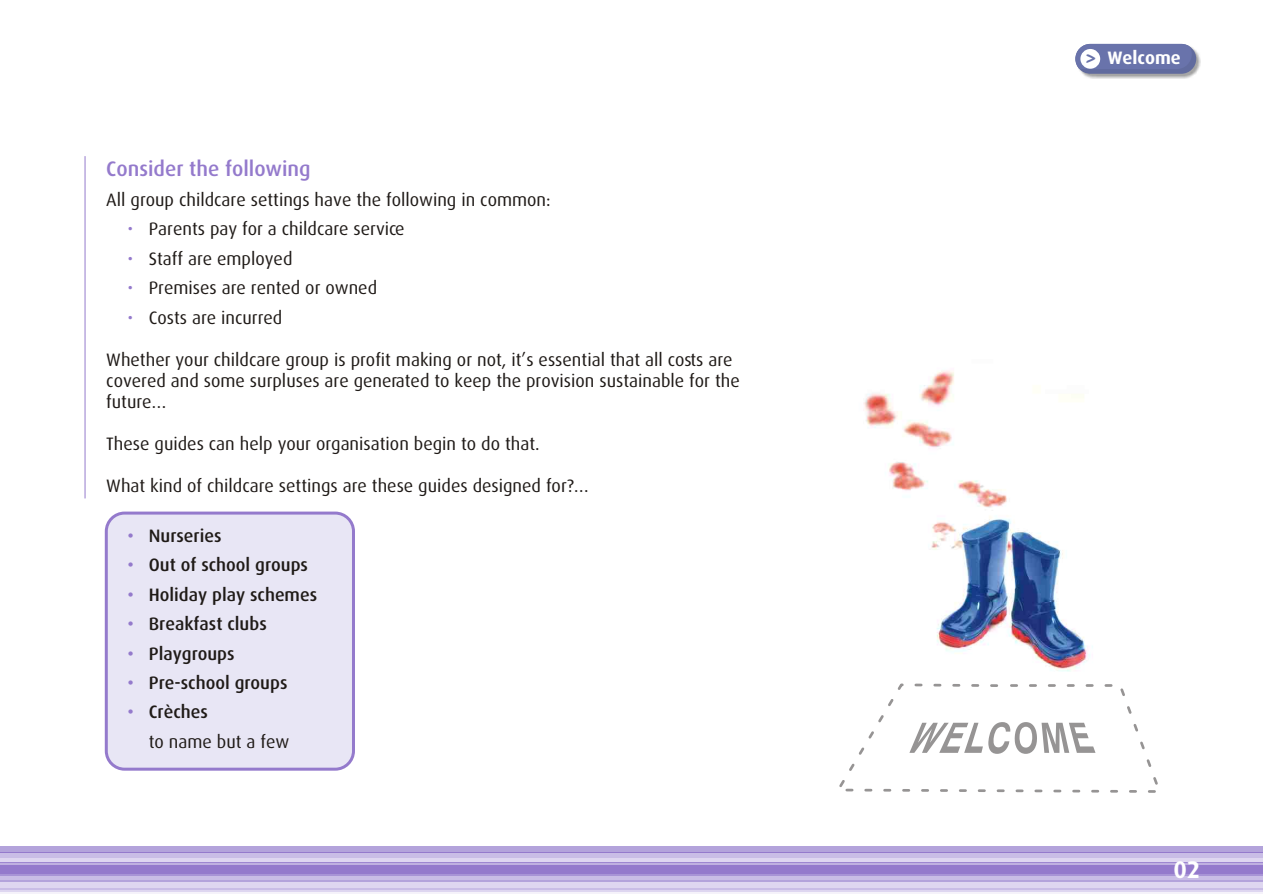
<style>
.page{position:relative;width:1263px;height:894px;background:#fff}
.page>*{position:absolute;margin:0;border:0;box-sizing:border-box;transform-origin:0 0}
.t1{font:700 24px "Dax";color:#fff}
.t2{font:500 21px "Dax";color:#947acc}
.t3{font:18px/29.4px "Dax";color:#1f1a17}
.t4{font:500 18px/29.4px "Dax";color:#1f1a17}
.t5{font:700 18px "Dax";color:#fff}
.t6{font:500 18px/29.4px "Dax";color:#947acc;text-align:justify}
.t7{font:18px/29.4px "Dax";color:#947acc;text-align:justify}
.s1{font-family:"Cocon";font-weight:400;color:#6973ab}
</style>
<div class="page">
<div style="left:105px;top:512px;width:250px;height:259px;background:#e8e6f5;border:3px solid #947acc;border-radius:18px"></div>
<hr style="left:0;top:892px;width:1263px;height:2px;background:#f5f2fa">
<hr style="left:0;top:861px;width:1263px;height:2px;background:#9e87d1">
<hr style="left:0;top:863px;width:1263px;height:3px;background:#bfb0e0">
<div style="left:0;top:866px;width:1263px;height:8px;background:#947acc"></div>
<hr style="left:0;top:874px;width:1263px;height:2px;background:#a894d6">
<div style="left:0;top:847px;width:1263px;height:5px;background:#b3a3db"></div>
<svg style="left:0;top:857px;width:1263px;height:4px;background:#d8cfed"></svg>
<hr style="left:0;top:853px;width:1263px;height:4px;background:#c9bde6">
<div style="left:0;top:882px;width:1263px;height:10px;background:#ded6f0"></div>
<div style="left:0;top:876px;width:1263px;height:6px;background:#c9bde6"></div>
<hr style="left:0;top:889px;width:1263px;height:1px;background:#c9bde6">
<hr style="left:0;top:852px;width:1263px;height:1px;background:#947acc">
<hr style="left:0;top:880px;width:1263px;height:2px;background:#b3a3db">
<img style="left:863px;top:370px;width:230px;height:302px">
<svg style="left:839px;top:683px;width:319px;height:110px"></svg>
<img style="left:1083px;top:51px;width:118px;height:27px">
<svg style="left:1075px;top:44px;width:121px;height:30px;background:#6f78ab"></svg>
<div style="left:1080px;top:49px;width:20px;height:20px;background:#fff;border-radius:50%"></div>
<hr style="left:85px;top:156px;width:1px;height:342px;background:#947acc">
<p class="t2" style="left:106px;top:159px;width:206px">Consider the following</p>
<p class="t3" style="left:149px;top:186px;width:403px;text-indent:-43px">All group childcare settings have the following in common:<br>Parents pay for a childcare service<br>Staff are employed<br>Premises are rented or owned<br>Costs are incurred</p>
<p class="t3" style="left:106px;top:350px;width:635px;line-height:21px">Whether your childcare group is profit making or not, it’s essential that all costs are covered and some surpluses are generated to keep the provision sustainable for the future…</p>
<p class="t3" style="left:106px;top:430px;width:435px">These guides can help your organisation begin to do that.</p>
<p class="t3" style="left:106px;top:472px;width:484px">What kind of childcare settings are these guides designed for?…</p>
<p class="t4" style="left:149px;top:522px;width:170px">Nurseries<br>Out of school groups<br>Holiday play schemes<br>Breakfast clubs<br>Playgroups<br>Pre-school groups<br>Crèches</p>
<p class="t3" style="left:149px;top:728px;width:142px">to name but a few</p>
<p class="t7" style="left:128px;top:216px;width:7px">• • • •</p>
<p class="t6" style="left:128px;top:522px;width:8px">• • • • • • •</p>
<p class="t5" style="left:1085px;top:50px;width:97px"><span class="s1">&gt;</span> Welcome</p>
<h1 class="t1" style="left:1173px;top:859px;width:29px">02</h1>
</div>
